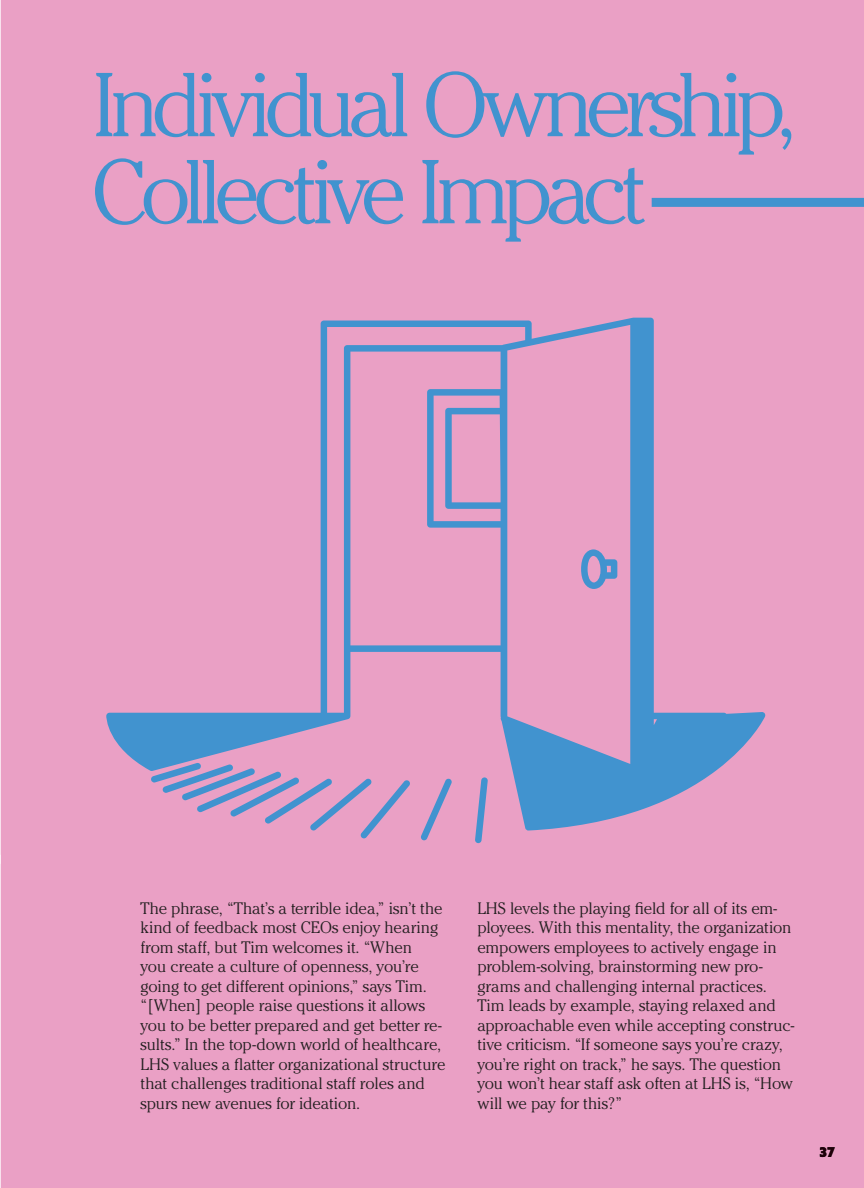
<style>
.page{position:relative;width:864px;height:1188px;background:#fff}
.page>*{position:absolute;margin:0;border:0;box-sizing:border-box;transform-origin:0 0}
.t1{font:300 90px/87px "Cheltenham";letter-spacing:-.085em;color:#4193cf}
.t2{font:300 16.5px/19.5px "Cheltenham";letter-spacing:-.005em;color:#231f20}
.t3{font:900 13.5px "Azo Sans";color:#231f20}
</style>
<div class="page">
<div style="left:1px;top:0;width:863px;height:1188px;background:#eaa0c5"></div>
<div style="left:651px;top:198px;width:213px;height:9px;background:#4193cf"></div>
<svg style="left:475px;top:830px;width:13px;height:13px"></svg>
<svg style="left:420px;top:830px;width:32px;height:10px"></svg>
<div style="left:151px;top:830px;width:259px;height:8px;background:#eaa0c5"></div>
<svg style="left:106px;top:318px;width:659px;height:512px;background:#ce9dc6"></svg>
<h1 class="t1" style="left:92px;top:61px;width:707px">Individual Ownership,<br>Collective Impact</h1>
<p class="t2" style="left:140px;top:898px;width:306px">The phrase, “That’s a terrible idea,” isn’t the kind of feedback most CEOs enjoy hearing from staff, but Tim welcomes it. “When<br>you create a culture of openness, you’re going to get different opinions,” says Tim. “[When] people raise questions it allows you to be better prepared and get better re&shy;sults.” In the top-down world of healthcare, LHS values a fatter organizational structure that challenges traditional staff roles and spurs new avenues for ideation.</p>
<p class="t2" style="left:477px;top:898px;width:319px">LHS levels the playing feld for all of its em&shy;ployees. With this mentality, the organization empowers employees to actively engage in problem-solving, brainstorming new pro&shy;grams and challenging internal practices.<br>Tim leads by example, staying relaxed and approachable even while accepting construc&shy;tive criticism. “If someone says you’re crazy, you’re right on track,” he says. The question you won’t hear staff ask often at LHS is, “How will we pay for this?”</p>
<p class="t3" style="left:819px;top:1142px;width:17px">37</p>
</div>
